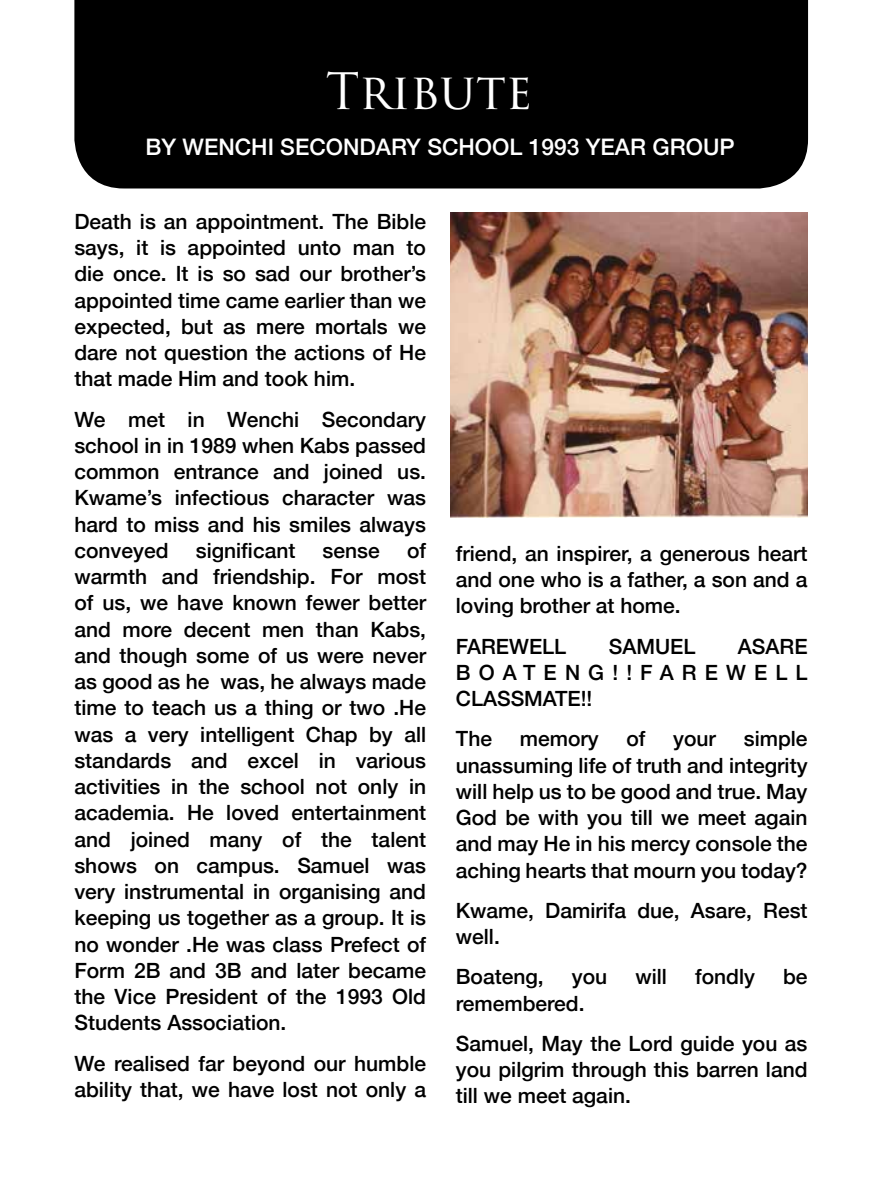
<style>
.page{position:relative;width:882px;height:1197px;background:#fff}
.page>*{position:absolute;margin:0;border:0;box-sizing:border-box;transform-origin:0 0}
.t1{font:49px "Trajan Pro 3";letter-spacing:-.005em;color:#fff}
.t2{font:500 22.75px "Helvetica Neue";color:#fff}
.t3{font:500 21px/26.2px "Helvetica Neue";color:#000;text-align:justify}
</style>
<div class="page">
<div style="left:74px;top:0;width:734px;height:189px;background:#000"></div>
<img style="left:450px;top:213px;width:358px;height:305px">
<h1 class="t1" style="left:326px;top:58px;width:208px">Tribute</h1>
<p class="t2" style="left:146px;top:128px;width:591px">BY WENCHI SECONDARY SCHOOL 1993 YEAR GROUP</p>
<p class="t3" style="left:74px;top:207px;width:353px">Death is an appointment. The Bible says, it is appointed unto man to die once. It is so sad our brother’s appointed time came earlier than we expected, but as mere mortals we dare not question the actions of He that made Him and took him.</p>
<p class="t3" style="left:74px;top:404px;width:353px">We met in Wenchi Secondary school in in 1989 when Kabs passed common entrance and joined us.<br>Kwame’s infectious character was hard to miss and his smiles always conveyed</p>
<p class="t3" style="left:74px;top:536px;width:353px;text-indent:333px">of warmth and friendship. For most of us, we have known fewer better and more decent men than Kabs, and though some of us were never as good as he was, he always made time to teach us a thing or two .He was a very intelligent Chap by all standards and excel in various activities in the school not only in academia. He loved entertainment and joined many of the talent shows on campus. Samuel was very instrumental in organising and keeping us together as a group. It is no wonder .He was class Prefect of Form 2B and 3B and later became the Vice President of the 1993 Old Students Association.</p>
<p class="t3" style="left:74px;top:1048px;width:353px">We realised far beyond our humble ability that, we have lost not only a</p>
<p class="t3" style="left:196px;top:536px;width:101px">significant</p>
<p class="t3" style="left:323px;top:536px;width:59px">sense</p>
<p class="t3" style="left:456px;top:538px;width:353px">friend, an inspirer, a generous heart and one who is a father, a son and a loving brother at home.</p>
<p class="t3" style="left:456px;top:631px;width:112px">FAREWELL</p>
<p class="t3" style="left:609px;top:631px;width:88px">SAMUEL</p>
<p class="t3" style="left:456px;top:631px;width:353px;text-indent:282px">ASARE BOATENG!!FAREWELL CLASSMATE!!</p>
<p class="t3" style="left:456px;top:724px;width:38px">The</p>
<p class="t3" style="left:520px;top:724px;width:80px">memory</p>
<p class="t3" style="left:626px;top:724px;width:21px">of</p>
<p class="t3" style="left:673px;top:724px;width:44px">your</p>
<p class="t3" style="left:456px;top:724px;width:353px;text-indent:288px">simple unassuming life of truth and integrity will help us to be good and true. May God be with you till we meet again and may He in his mercy console the aching hearts that mourn you today?</p>
<p class="t3" style="left:456px;top:895px;width:353px">Kwame, Damirifa due, Asare, Rest well.</p>
<p class="t3" style="left:456px;top:962px;width:89px">Boateng,</p>
<p class="t3" style="left:572px;top:962px;width:37px">you</p>
<p class="t3" style="left:635px;top:962px;width:33px">will</p>
<p class="t3" style="left:695px;top:962px;width:61px">fondly</p>
<p class="t3" style="left:783px;top:962px;width:26px">be</p>
<p class="t3" style="left:456px;top:981px;width:353px;line-height:40.2px">remembered.<br>Samuel, May the Lord guide you as</p>
<p class="t3" style="left:456px;top:1055px;width:353px">you pilgrim through this barren land till we meet again.</p>
</div>
